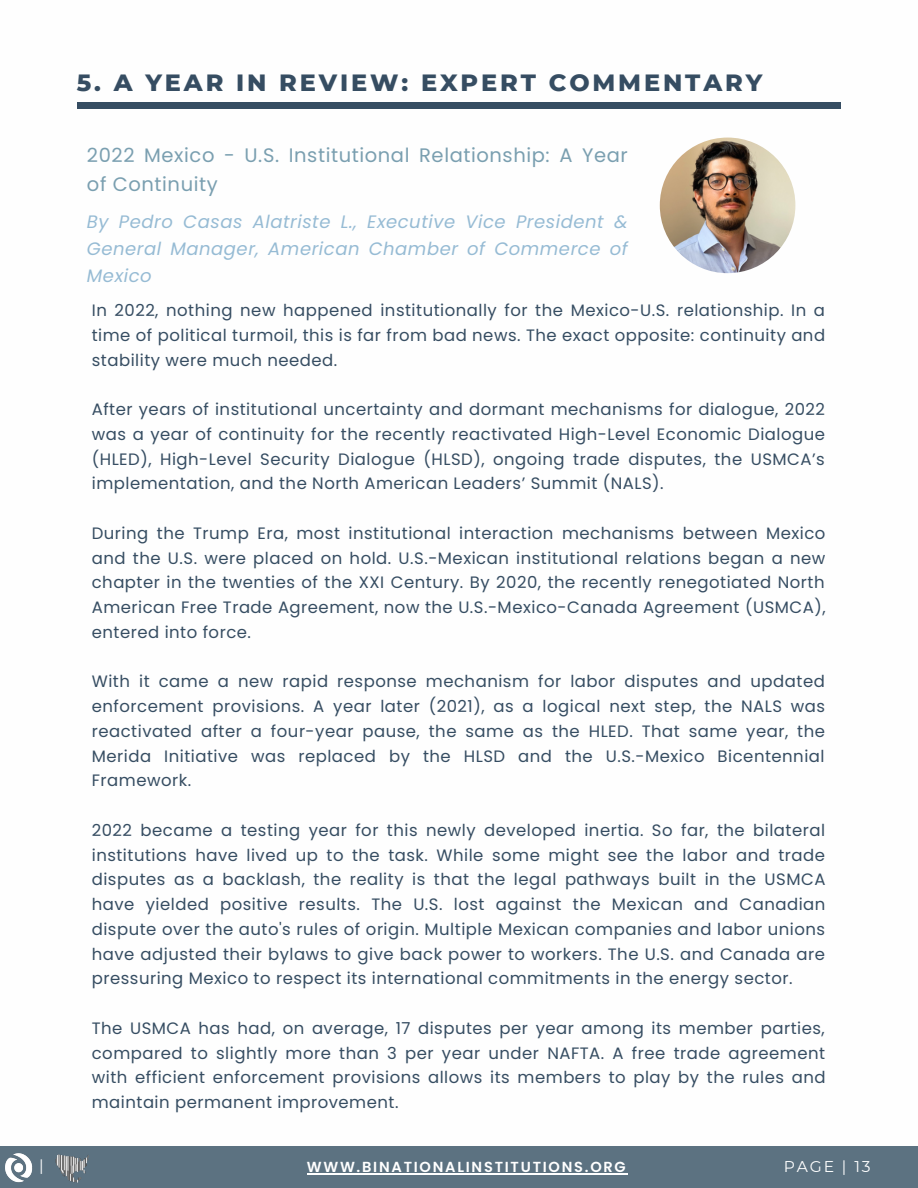
<style>
.page{position:relative;width:918px;height:1188px;background:#fff}
.page>*{position:absolute;margin:0;border:0;box-sizing:border-box;transform-origin:0 0}
.t1{font:800 24px "Montserrat";letter-spacing:.12em;color:#364d62}
.t2{font:19.5px/28.8px "Poppins";letter-spacing:.03em;color:#7a9fb0}
.t3{font:italic 18px/26.8px "Poppins";letter-spacing:.03em;color:#96bbd4;text-align:justify}
.t4{font:16.5px/24.8px "Poppins";letter-spacing:.03em;color:#364d62;text-align:justify}
.t5{font:15.6px "Montserrat";letter-spacing:.12em;color:#fff}
.t6{font:600 14.55px "Poppins";letter-spacing:.12em;color:#fff}
</style>
<div class="page">
<div style="left:0;top:1147px;width:918px;height:41px;background:#5c7281"></div>
<div style="left:77px;top:103px;width:764px;height:6px;background:#364d62"></div>
<img style="left:660px;top:138px;width:135px;height:135px;border-radius:50%">
<img style="left:5px;top:1153px;width:28px;height:30px">
<img style="left:53px;top:1146px;width:36px;height:37px">
<hr style="left:307px;top:1173px;width:321px;height:1px;background:#fff">
<h1 class="t1" style="left:77px;top:68px;width:687px">5. A YEAR IN REVIEW: EXPERT COMMENTARY</h1>
<p class="t2" style="left:87px;top:141px;width:542px">2022 Mexico - U.S. Institutional Relationship: A Year of Continuity</p>
<p class="t3" style="left:87px;top:209px;width:542px">By Pedro Casas Alatriste L., Executive Vice President &amp; General Manager, American Chamber of Commerce of Mexico</p>
<p class="t4" style="left:92px;top:298px;width:735px">In 2022, nothing new happened institutionally for the Mexico-U.S. relationship. In a time of political turmoil, this is far from bad news. The exact opposite: continuity and stability were much needed.</p>
<p class="t4" style="left:92px;top:397px;width:735px">After years of institutional uncertainty and dormant mechanisms for dialogue, 2022 was a year of continuity for the recently reactivated High-Level Economic Dialogue (HLED), High-Level Security Dialogue (HLSD), ongoing trade disputes, the USMCA’s implementation, and the North American Leaders’ Summit (NALS).</p>
<p class="t4" style="left:92px;top:521px;width:735px">During the Trump Era, most institutional interaction mechanisms between Mexico and the U.S. were placed on hold. U.S.-Mexican institutional relations began a new chapter in the twenties of the XXI Century. By 2020, the recently renegotiated North American Free Trade Agreement, now the U.S.-Mexico-Canada Agreement (USMCA), entered into force.</p>
<p class="t4" style="left:92px;top:669px;width:735px">With it came a new rapid response mechanism for labor disputes and updated enforcement provisions. A year later (2021), as a logical next step, the NALS was reactivated after a four-year pause, the same as the HLED. That same year, the Merida Initiative was replaced by the HLSD and the U.S.-Mexico Bicentennial Framework.</p>
<p class="t4" style="left:92px;top:818px;width:735px">2022 became a testing year for this newly developed inertia. So far, the bilateral institutions have lived up to the task. While some might see the labor and trade disputes as a backlash, the reality is that the legal pathways built in the USMCA have yielded positive results. The U.S. lost against the Mexican and Canadian dispute over the auto's rules of origin. Multiple Mexican companies and labor unions have adjusted their bylaws to give back power to workers. The U.S. and Canada are pressuring Mexico to respect its international commitments in the energy sector.</p>
<p class="t4" style="left:92px;top:1016px;width:735px">The USMCA has had, on average, 17 disputes per year among its member parties, compared to slightly more than 3 per year under NAFTA. A free trade agreement with efficient enforcement provisions allows its members to play by the rules and maintain permanent improvement.</p>
<p class="t5" style="left:39px;top:1156px;width:6px">|</p>
<p class="t6" style="left:307px;top:1157px;width:321px">WWW.BINATIONALINSTITUTIONS.ORG</p>
<p class="t5" style="left:784px;top:1157px;width:88px">PAGE | 13</p>
</div>
